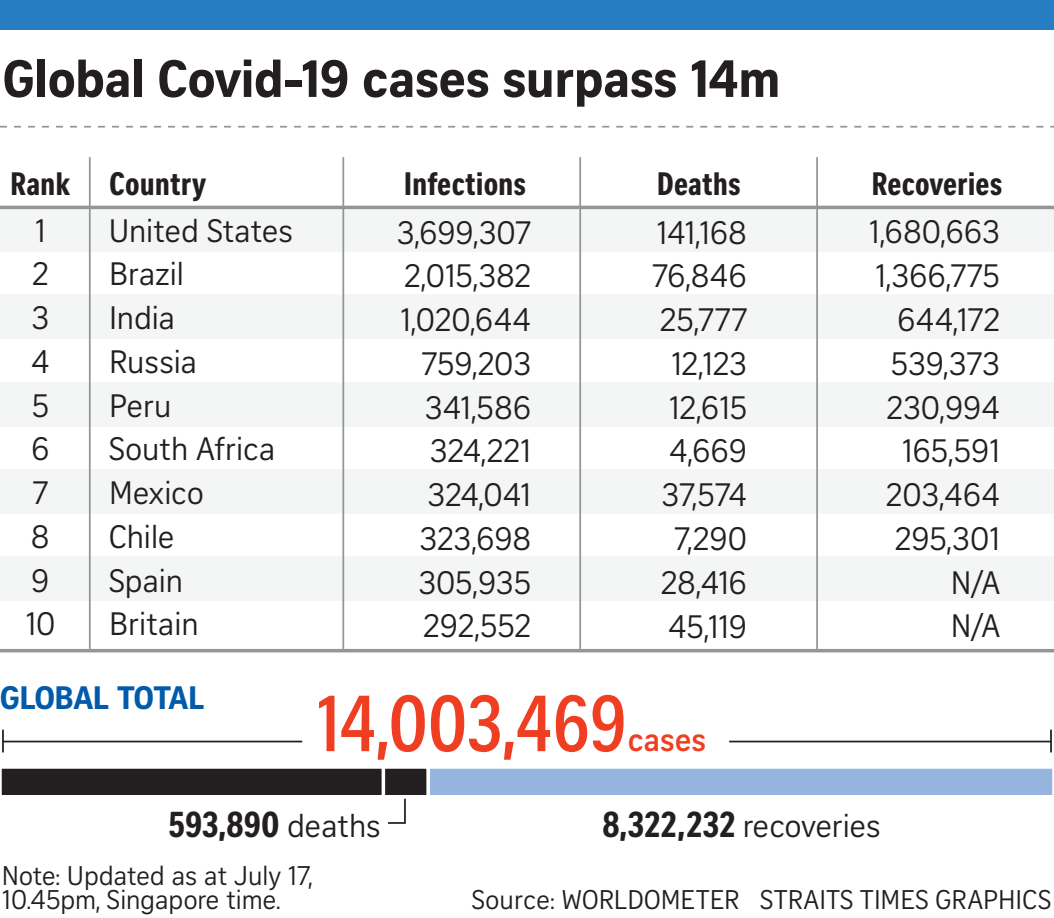
<style>
.page{position:relative;width:1054px;height:918px;background:#fff}
.page>*{position:absolute;margin:0;border:0;box-sizing:border-box;transform-origin:0 0}
.t1{font:700 77px "Curator Head Cond ST Semi";color:#ef3e22}
.t2{font:700 50.75px "Curator Serp Text";letter-spacing:-.01em;color:#231f20}
.t3{font:35px "Curator Head Cond ST Bold";color:#231f20}
.t4{font:31.5px/43.8px "Curator Serp Text";color:#231f20;text-align:right}
.t5{font:31.5px "Curator Head Cond ST Bold";color:#231f20}
.t6{font:700 31.5px "Curator Serp Text";letter-spacing:-.01em;color:#015aaa}
.t7{font:700 31.5px "Curator Head ST Semi";letter-spacing:.005em;color:#ef3e22}
.t8{font:26.25px/24.5px "Curator Serp Text";letter-spacing:.005em;color:#231f20}
.s1{font-family:"Curator Serp Text";font-size:31.5px}
.s2{font-family:"Curator Head Cond ST Bold";font-size:35px}
</style>
<div class="page">
<div style="left:0;top:207px;width:1054px;height:45px;background:#f3f6f4"></div>
<div style="left:0;top:294px;width:1054px;height:45px;background:#f3f6f4"></div>
<div style="left:0;top:382px;width:1054px;height:45px;background:#f3f6f4"></div>
<div style="left:0;top:469px;width:1054px;height:45px;background:#f3f6f4"></div>
<div style="left:0;top:556px;width:1054px;height:45px;background:#f3f6f4"></div>
<div style="left:0;top:0;width:1054px;height:30px;background:#277dc1"></div>
<svg style="left:0;top:126px;width:1054px;height:2px"></svg>
<hr style="left:0;top:206px;width:1054px;height:3px;background:#939598">
<hr style="left:0;top:649px;width:1054px;height:3px;background:#939598">
<hr style="left:342px;top:157px;width:2px;height:493px;background:#939598">
<hr style="left:89px;top:157px;width:2px;height:493px;background:#939598">
<hr style="left:579px;top:157px;width:2px;height:493px;background:#939598">
<hr style="left:816px;top:157px;width:2px;height:493px;background:#939598">
<svg style="left:388px;top:798px;width:18px;height:26px"></svg>
<div style="left:0;top:767px;width:1054px;height:30px;background:#231f20"></div>
<div style="left:0;top:765px;width:1054px;height:33px;border:4px solid #fff"></div>
<div style="left:428px;top:767px;width:626px;height:30px;background:#95b5de"></div>
<div style="left:426px;top:765px;width:628px;height:33px;border:4px solid #fff"></div>
<div style="left:381px;top:765px;width:49px;height:33px;background:#231f20;border:4px solid #fff"></div>
<hr style="left:3px;top:740px;width:299px;height:2px;background:#231f20">
<hr style="left:2px;top:729px;width:2px;height:23px;background:#231f20">
<hr style="left:729px;top:740px;width:322px;height:2px;background:#231f20">
<hr style="left:1050px;top:729px;width:2px;height:23px;background:#231f20">
<h2 class="t2" style="left:3px;top:48px;width:779px">Global Covid-19 cases surpass 14m</h2>
<p class="t5" style="left:10px;top:166px;width:62px">Rank</p>
<p class="t4" style="left:25px;top:208px;width:31px;text-align:center">1<br>2<br>3<br>4<br>5<br>6<br>7<br>8<br>9<br>10</p>
<p class="t5" style="left:109px;top:166px;width:99px">Country</p>
<p class="t4" style="left:109px;top:208px;width:185px;text-align:left">United States<br>Brazil<br>India<br>Russia<br>Peru<br>South Africa<br>Mexico<br>Chile<br>Spain<br>Britain</p>
<p class="t6" style="left:0;top:679px;width:206px">GLOBAL TOTAL</p>
<p class="t5" style="left:404px;top:166px;width:124px">Infections</p>
<p class="t4" style="left:397px;top:210px;width:136px">3,699,307<br>2,015,382<br>1,020,644<br>759,203<br>341,586<br>324,221<br>324,041<br>323,698<br>305,935<br>292,552</p>
<p class="t5" style="left:656px;top:166px;width:85px">Deaths</p>
<p class="t4" style="left:652px;top:210px;width:96px">141,168<br>76,846<br>25,777<br>12,123<br>12,615<br>4,669<br>37,574<br>7,290<br>28,416<br>45,119</p>
<h1 class="t1" style="left:317px;top:682px;width:311px">14,003,469</h1>
<p class="t7" style="left:628px;top:721px;width:79px">cases</p>
<p class="t5" style="left:871px;top:166px;width:133px">Recoveries</p>
<p class="t4" style="left:869px;top:210px;width:132px">1,680,663<br>1,366,775<br>644,172<br>539,373<br>230,994<br>165,591<br>203,464<br>295,301<br>N/A<br>N/A</p>
<p class="t3" style="left:168px;top:805px;width:214px">593,890 <span class="s1">deaths</span></p>
<p class="t4" style="left:602px;top:804px;width:280px"><span class="s2">8,322,232</span> recoveries</p>
<p class="t8" style="left:2px;top:863px;width:312px">Note: Updated as at July 17,<br>10.45pm, Singapore time.</p>
<p class="t8" style="left:472px;top:887px;width:581px">Source: WORLDOMETER STRAITS TIMES GRAPHICS</p>
</div>
